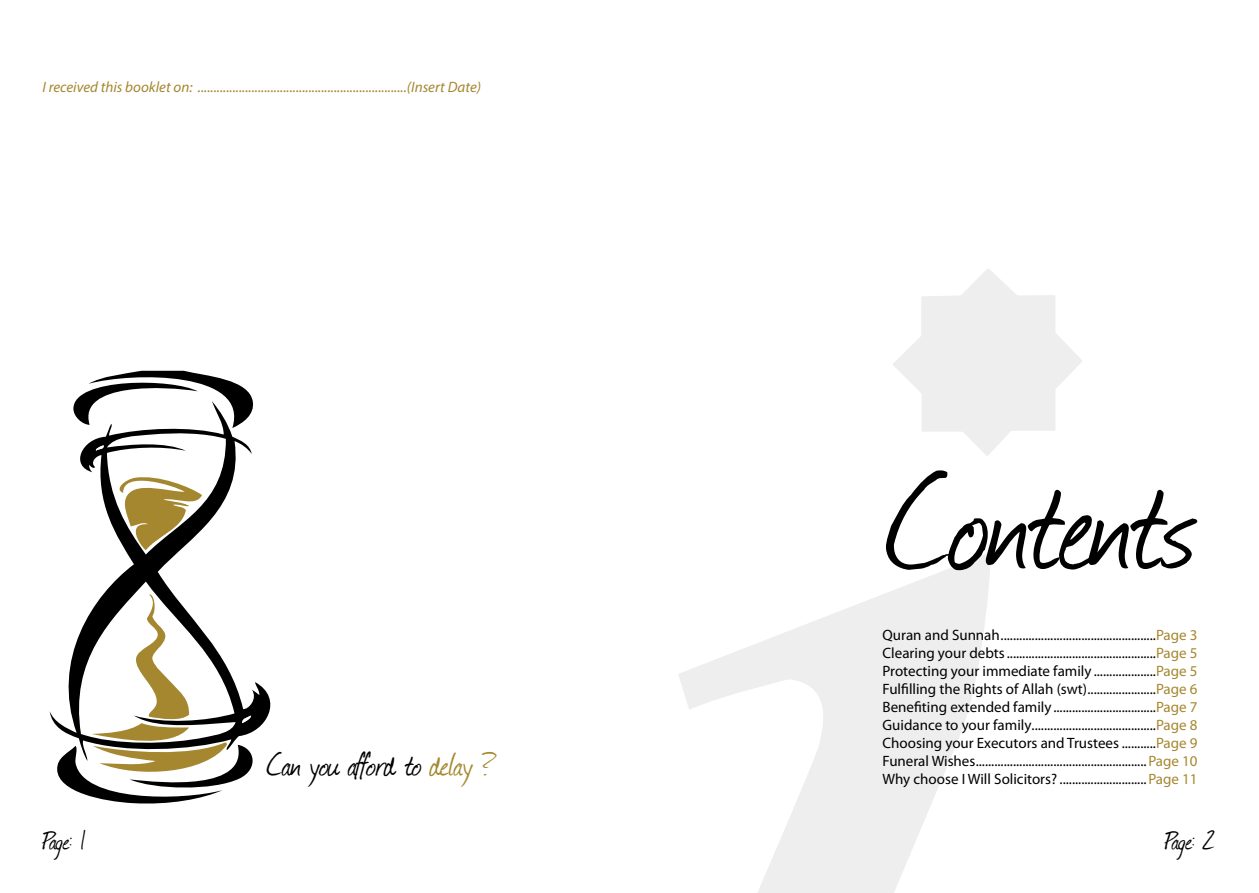
<style>
.page{position:relative;width:1259px;height:893px;background:#fff}
.page>*{position:absolute;margin:0;border:0;box-sizing:border-box;transform-origin:0 0}
.t1{font:156.6px "Journal";letter-spacing:-.03em;color:#000}
.t2{font:37.95px "Journal";letter-spacing:-.015em;color:#000}
.t3{font:30px "Journal";letter-spacing:-.005em;color:#000}
.t4{font:15px/18px "Myriad Pro";color:#000;text-align:justify}
.t5{font:italic 15px "Myriad Pro";color:#a5872f}
.s1{color:#a5872f}
</style>
<div class="page">
<svg style="left:893px;top:268px;width:189px;height:188px"></svg>
<svg style="left:678px;top:552px;width:313px;height:341px"></svg>
<svg style="left:50px;top:554px;width:221px;height:174px"></svg>
<svg style="left:73px;top:371px;width:181px;height:183px"></svg>
<svg style="left:57px;top:582px;width:201px;height:222px"></svg>
<p class="t5" style="left:43px;top:78px;width:440px">I received this booklet on: ..................................................................(Insert Date)</p>
<h2 class="t2" style="left:266px;top:739px;width:230px">Can you afford to <span class="s1">delay ?</span></h2>
<h1 class="t1" style="left:884px;top:416px;width:315px">Contents</h1>
<p class="t4" style="left:882px;top:626px;width:316px">Quran and Sunnah..................................................<span class="s1">Page 3<br></span>Clearing your debts................................................<span class="s1">Page 5<br></span>Protecting your immediate family ....................<span class="s1">Page 5<br></span>Fulfilling the Rights of Allah (swt)......................<span class="s1">Page 6<br></span>Benefiting extended family .................................<span class="s1">Page 7<br></span>Guidance to your family........................................<span class="s1">Page 8<br></span>Choosing your Executors and Trustees ...........<span class="s1">Page 9<br></span>Funeral Wishes.......................................................<span class="s1">Page 10<br></span>Why choose I Will Solicitors? ............................<span class="s1">Page 11</span></p>
<h3 class="t3" style="left:43px;top:821px;width:45px">Page: 1</h3>
<h3 class="t3" style="left:1165px;top:821px;width:52px">Page: 2</h3>
</div>
